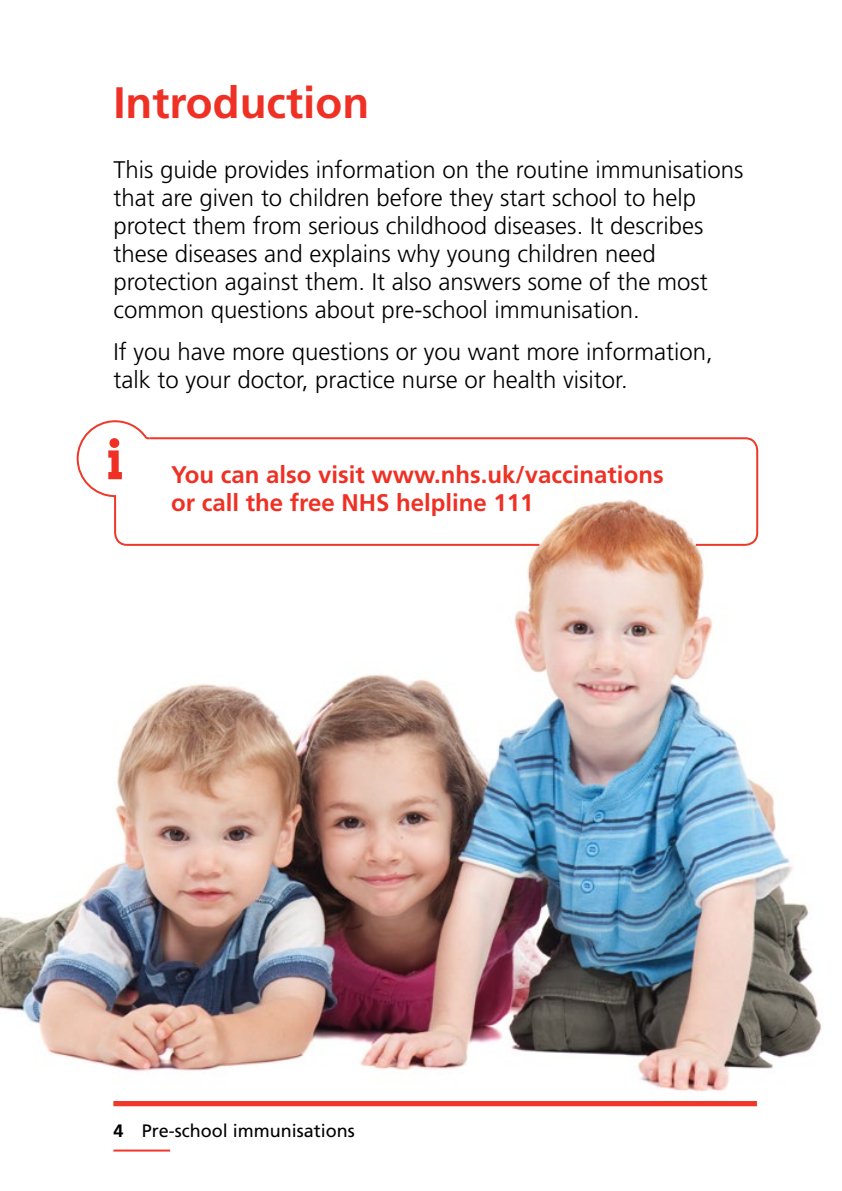
<style>
.page{position:relative;width:842px;height:1191px;background:#fff}
.page>*{position:absolute;margin:0;border:0;box-sizing:border-box;transform-origin:0 0}
.t1{font:700 44px "Frutiger";color:#ee3124}
.t2{font:300 24px/28px "Frutiger";color:#000}
.Paragraph_Style_1{font:700 24px/28px "Frutiger";color:#ee3124}
.t3{font:18px "Frutiger";color:#000}
.s1{font-weight:700}
</style>
<div class="page">
<hr style="left:113px;top:1149px;width:57px;height:2px;background:#ef3829">
<div style="left:113px;top:1100px;width:644px;height:6px;background:#ef3829"></div>
<img style="left:0;top:547px;width:822px;height:546px">
<svg style="left:76px;top:420px;width:71px;height:126px"></svg>
<svg style="left:147px;top:437px;width:612px;height:110px"></svg>
<p class="t1" style="left:113px;top:77px;width:257px">Introduction</p>
<p class="t2" style="left:113px;top:156px;width:631px">This guide provides information on the routine immunisations that are given to children before they start school to help protect them from serious childhood diseases. It describes these diseases and explains why young children need protection against them. It also answers some of the most common questions about pre-school immunisation.</p>
<p class="t2" style="left:113px;top:338px;width:601px">If you have more questions or you want more information, talk to your doctor, practice nurse or health visitor.</p>
<p class="Paragraph_Style_1" style="left:171px;top:461px;width:494px">You can also visit www.nhs.uk/vaccinations or call the free NHS helpline 111</p>
<p class="t3" style="left:113px;top:1120px;width:243px"><span class="s1">4</span> Pre-school immunisations</p>
</div>
